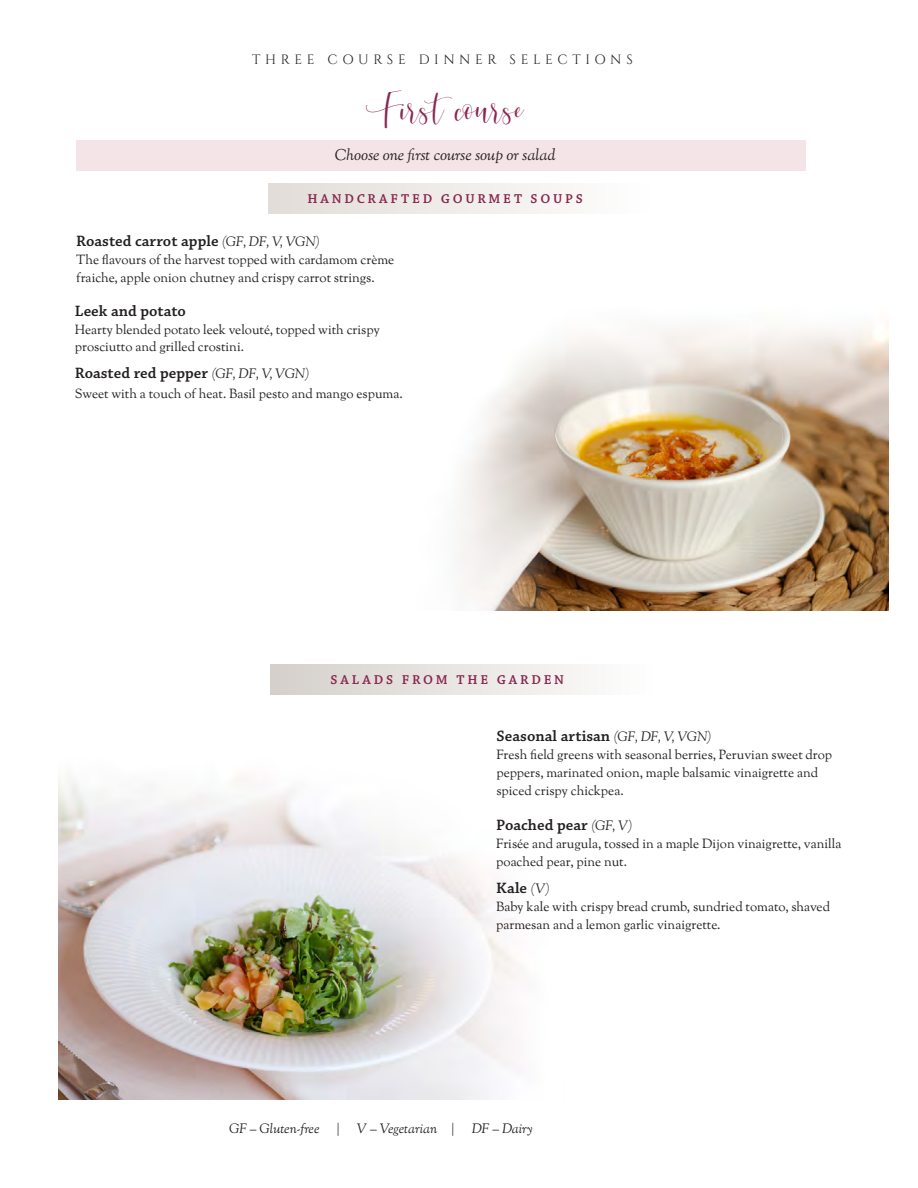
<style>
.page{position:relative;width:918px;height:1188px;background:#fff}
.page>*{position:absolute;margin:0;border:0;box-sizing:border-box;transform-origin:0 0}
.t1{font:40.5px "Julietta";color:#89264e}
.items{font:15.75px "Chaparral Pro Semibold Capt";color:#231f20}
.t2{font:italic 15.75px "Sorts Mill Goudy";letter-spacing:-.005em;color:#231f20}
.t3{font:13.5px "Chaparral Pro Semibold Capt";letter-spacing:.205em;color:#89264e}
.t4{font:italic 13.5px "Sorts Mill Goudy";letter-spacing:-.005em;color:#231f20}
.t5{font:13.5px "Cinzel";letter-spacing:.34em;color:#231f20}
.t6{font:13.2px/18px "Sorts Mill Goudy";color:#231f20}
.s1{font-family:"Sorts Mill Goudy";font-style:italic;font-size:13.5px}
.s2{color:#fff}
</style>
<div class="page">
<img style="left:58px;top:775px;width:465px;height:325px">
<img style="left:460px;top:326px;width:428px;height:284px">
<div style="left:268px;top:183px;width:381px;height:30px;background:linear-gradient(to right,#e1dcd7,#fefefe)"></div>
<div style="left:77px;top:141px;width:729px;height:30px;background:#f4e3e7"></div>
<div style="left:270px;top:664px;width:381px;height:31px;background:linear-gradient(to right,#d4cfca,#fefefe)"></div>
<p class="t5" style="left:252px;top:52px;width:382px">THREE COURSE DINNER SELECTIONS</p>
<p class="t1" style="left:366px;top:85px;width:159px">First course</p>
<p class="t2" style="left:335px;top:145px;width:222px">Choose one first course soup or salad</p>
<p class="t3" style="left:308px;top:191px;width:277px">HANDCRAFTED GOURMET SOUPS</p>
<p class="items" style="left:76px;top:231px;width:245px">Roasted carrot apple <span class="s1">(GF, DF, V, VGN)</span></p>
<p class="t6" style="left:76px;top:251px;width:320px">The flavours of the harvest topped with cardamom crème fraiche, apple onion chutney and crispy carrot strings.</p>
<p class="items" style="left:75px;top:302px;width:113px">Leek and potato</p>
<p class="t6" style="left:75px;top:322px;width:307px;line-height:17.1px">Hearty blended potato leek velouté, topped with crispy prosciutto and grilled crostini.</p>
<p class="items" style="left:75px;top:363px;width:236px">Roasted red pepper <span class="s1">(GF, DF, V, VGN)</span></p>
<p class="t6" style="left:75px;top:386px;width:330px">Sweet with a touch of heat. Basil pesto and mango espuma.</p>
<p class="t3" style="left:331px;top:671px;width:235px">SALADS FROM THE GARDEN</p>
<p class="items" style="left:496px;top:727px;width:216px">Seasonal artisan <span class="s1">(GF, DF, V, VGN)</span></p>
<p class="t6" style="left:496px;top:747px;width:337px">Fresh field greens with seasonal berries, Peruvian sweet drop peppers, marinated onion, maple balsamic vinaigrette and spiced crispy chickpea.</p>
<p class="items" style="left:496px;top:816px;width:137px">Poached pear <span class="s1">(GF, V)</span></p>
<p class="t6" style="left:496px;top:836px;width:347px">Frisée and arugula, tossed in a maple Dijon vinaigrette, vanilla poached pear, pine nut.</p>
<p class="items" style="left:496px;top:879px;width:55px">Kale <span class="s1">(V)</span></p>
<p class="t6" style="left:496px;top:899px;width:335px">Baby kale with crispy bread crumb, sundried tomato, shaved parmesan and a lemon garlic vinaigrette.</p>
<p class="t4" style="left:229px;top:1120px;width:92px">GF – Gluten-free</p>
<p class="t4" style="left:337px;top:1120px;width:4px">|</p>
<p class="t4" style="left:357px;top:1120px;width:99px">V – Vegetarian |</p>
<p class="t4" style="left:472px;top:1120px;width:102px">DF – Dairy<span class="s2">-free |</span></p>
</div>
